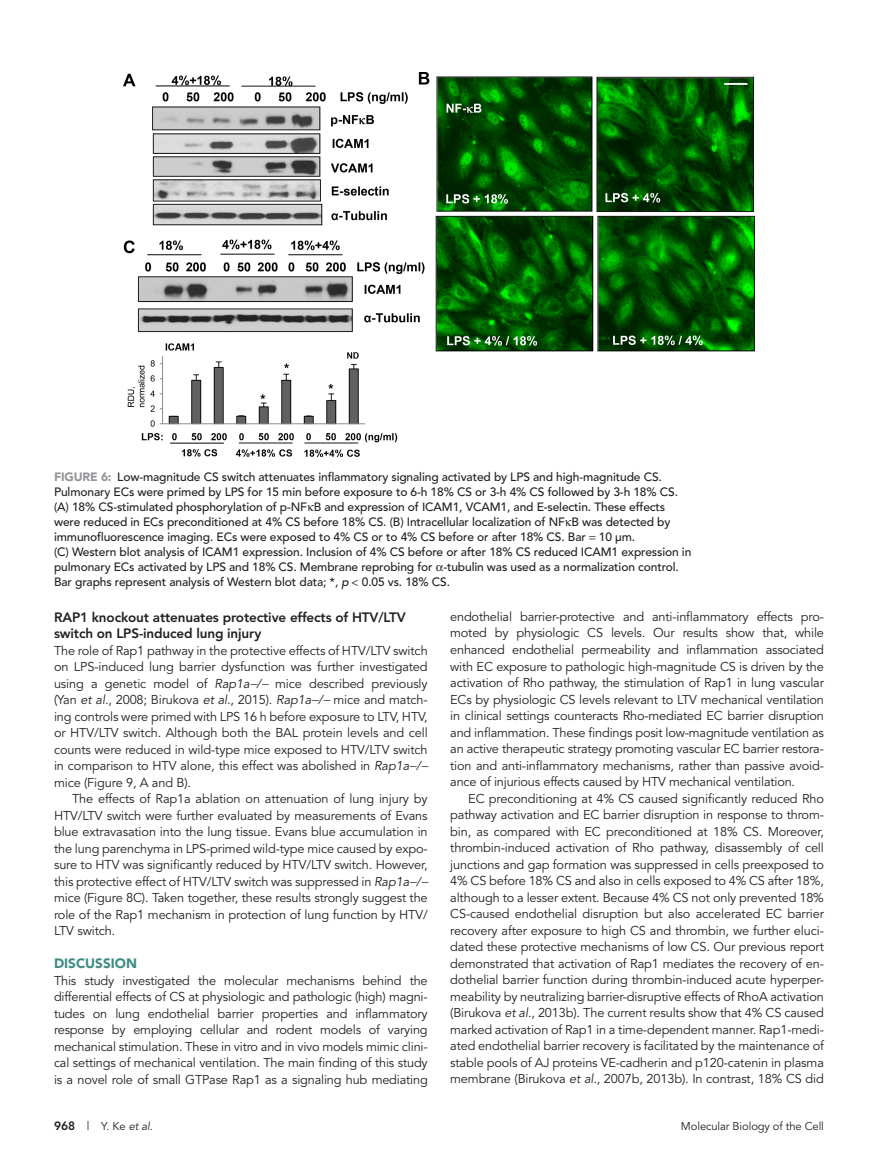
<style>
.page{position:relative;width:878px;height:1175px;background:#fff}
.page>*{position:absolute;margin:0;border:0;box-sizing:border-box;transform-origin:0 0}
.t1{font:800 13.5px/16.5px "Avenir";letter-spacing:-.01em;color:#231f20}
.t2{font:900 13.5px "Avenir";color:#3e8c83}
.ParaFL{font:12.75px/16.5px "Avenir";letter-spacing:-.015em;color:#231f20;text-align:justify}
.Para{font:12.75px/16.5px "Avenir";letter-spacing:-.01em;color:#231f20;text-align:justify}
.FigCaption_35_5p{font:500 12px/15px "Avenir";letter-spacing:-.01em;color:#231f20}
.t3{font:11.25px "Avenir";letter-spacing:-.01em;color:#231f20}
.s1{font-weight:900;color:#939598}
.s2{font-style:italic}
.s3{font-weight:800;font-size:12px}
.s4{font-size:12px}
</style>
<div class="page">
<img style="left:124px;top:72px;width:630px;height:384px">
<p class="FigCaption_35_5p" style="left:54px;top:469px;width:638px"><span class="s1">FIGURE 6:</span> Low-magnitude CS switch attenuates inflammatory signaling activated by LPS and high-magnitude CS.<br>Pulmonary ECs were primed by LPS for 15 min before exposure to 6-h 18% CS or 3-h 4% CS followed by 3-h 18% CS. (A) 18% CS-stimulated phosphorylation of p-NF B and expression of ICAM1, VCAM1, and E-selectin. These effects were reduced in ECs preconditioned at 4% CS before 18% CS. (B) Intracellular localization of NF B was detected by immunofluorescence imaging. ECs were exposed to 4% CS or to 4% CS before or after 18% CS. Bar 10 µm.<br>(C) Western blot analysis of ICAM1 expression. Inclusion of 4% CS before or after 18% CS reduced ICAM1 expression in pulmonary ECs activated by LPS and 18% CS. Membrane reprobing for -tubulin was used as a normalization control.<br>Bar graphs represent analysis of Western blot data; *, <span class="s2">p</span> 0.05 vs. 18% CS.</p>
<h2 class="t1" style="left:54px;top:608px;width:353px">RAP1 knockout attenuates protective effects of HTV/LTV switch on LPS-induced lung injury</h2>
<p class="ParaFL" style="left:54px;top:642px;width:375px">The role of Rap1 pathway in the protective effects of HTV/LTV switch on LPS-induced lung barrier dysfunction was further investigated using a genetic model of <span class="s2">Rap1a</span>−<span class="s2">/</span>− mice described previously (Yan <span class="s2">et al.</span>, 2008; Birukova <span class="s2">et al.</span>, 2015). <span class="s2">Rap1a</span>−<span class="s2">/</span>− mice and match&shy;ing controls were primed with LPS 16 h before exposure to LTV, HTV, or HTV/LTV switch. Although both the BAL protein levels and cell counts were reduced in wild-type mice exposed to HTV/LTV switch in comparison to HTV alone, this effect was abolished in <span class="s2">Rap1a</span>−<span class="s2">/</span>− mice (Figure 9, A and B).</p>
<p class="Para" style="left:54px;top:790px;width:375px;text-indent:18px">The effects of Rap1a ablation on attenuation of lung injury by HTV/LTV switch were further evaluated by measurements of Evans blue extravasation into the lung tissue. Evans blue accumulation in the lung parenchyma in LPS-primed wild-type mice caused by expo&shy;sure to HTV was significantly reduced by HTV/LTV switch. However, this protective effect of HTV/LTV switch was suppressed in <span class="s2">Rap1a</span>−<span class="s2">/</span>− mice (Figure 8C). Taken together, these results strongly suggest the role of the Rap1 mechanism in protection of lung function by HTV/ LTV switch.</p>
<h1 class="t2" style="left:54px;top:955px;width:84px">DISCUSSION</h1>
<p class="ParaFL" style="left:54px;top:972px;width:375px">This study investigated the molecular mechanisms behind the differential effects of CS at physiologic and pathologic (high) magni&shy;tudes on lung endothelial barrier properties and inflammatory response by employing cellular and rodent models of varying mechanical stimulation. These in vitro and in vivo models mimic clini&shy;cal settings of mechanical ventilation. The main finding of this study is a novel role of small GTPase Rap1 as a signaling hub mediating</p>
<p class="ParaFL" style="left:450px;top:608px;width:375px">endothelial barrier-protective and anti-inflammatory effects pro&shy;moted by physiologic CS levels. Our results show that, while enhanced endothelial permeability and inflammation associated with EC exposure to pathologic high-magnitude CS is driven by the activation of Rho pathway, the stimulation of Rap1 in lung vascular ECs by physiologic CS levels relevant to LTV mechanical ventilation in clinical settings counteracts Rho-mediated EC barrier disruption and inflammation. These findings posit low-magnitude ventilation as an active therapeutic strategy promoting vascular EC barrier restora&shy;tion and anti-inflammatory mechanisms, rather than passive avoid&shy;ance of injurious effects caused by HTV mechanical ventilation.</p>
<p class="Para" style="left:450px;top:790px;width:375px;text-indent:18px">EC preconditioning at 4% CS caused significantly reduced Rho pathway activation and EC barrier disruption in response to throm&shy;bin, as compared with EC preconditioned at 18% CS. Moreover, thrombin-induced activation of Rho pathway, disassembly of cell junctions and gap formation was suppressed in cells preexposed to 4% CS before 18% CS and also in cells exposed to 4% CS after 18%, although to a lesser extent. Because 4% CS not only prevented 18% CS-caused endothelial disruption but also accelerated EC barrier recovery after exposure to high CS and thrombin, we further eluci&shy;dated these protective mechanisms of low CS. Our previous report demonstrated that activation of Rap1 mediates the recovery of en&shy;dothelial barrier function during thrombin-induced acute hyperper&shy;meability by neutralizing barrier-disruptive effects of RhoA activation (Birukova <span class="s2">et al.</span>, 2013b). The current results show that 4% CS caused marked activation of Rap1 in a time-dependent manner. Rap1-medi&shy;ated endothelial barrier recovery is facilitated by the maintenance of stable pools of AJ proteins VE-cadherin and p120-catenin in plasma membrane (Birukova <span class="s2">et al.</span>, 2007b, 2013b). In contrast, 18% CS did</p>
<p class="t3" style="left:54px;top:1119px;width:100px"><span class="s3">968</span> <span class="s4">|</span> Y. Ke <span class="s2">et al</span>.</p>
<p class="t3" style="left:681px;top:1119px;width:144px">Molecular Biology of the Cell</p>
</div>
